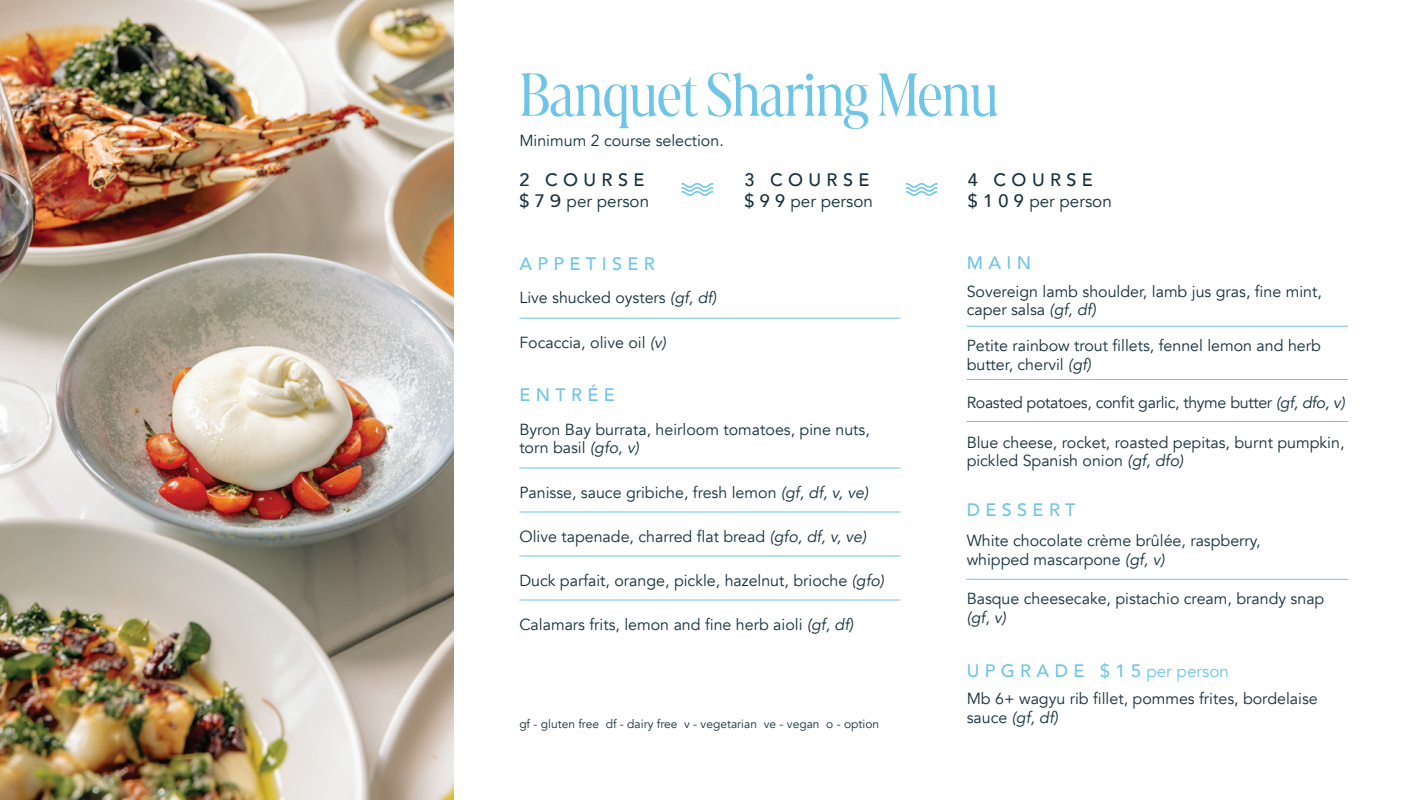
<style>
.page{position:relative;width:1420px;height:800px;background:#fff}
.page>*{position:absolute;margin:0;border:0;box-sizing:border-box;transform-origin:0 0}
.t1{font:300 64px "Marlide Display";letter-spacing:-.005em;color:#6ec5e7}
.t2{font:500 18px "Avenir";letter-spacing:.3em;color:#6ec5e7}
.t3{font:500 18px "Avenir";letter-spacing:.3em;color:#15303c}
.t4{font:17px "Avenir";color:#15303c}
.t5{font:16px/18px "Avenir";color:#15303c}
.t6{font:16px "Avenir";letter-spacing:-.02em;color:#15303c}
.t7{font:italic 16px "Avenir";color:#15303c}
.t8{font:12px "Avenir";color:#15303c}
.s1{font-weight:500;font-size:18px}
.s2{font-family:"Montserrat";font-weight:500;font-size:18px}
.s3{font-style:italic}
.s4{font-weight:400;font-size:17px}
</style>
<div class="page">
<img style="left:0;top:0;width:453px;height:800px">
<hr style="left:519px;top:318px;width:382px;height:1px;background:#6ec5e7">
<hr style="left:967px;top:326px;width:381px;height:1px;background:#6ec5e7">
<hr style="left:967px;top:379px;width:381px;height:1px;background:#6ec5e7">
<hr style="left:967px;top:421px;width:381px;height:1px;background:#6ec5e7">
<hr style="left:967px;top:579px;width:381px;height:1px;background:#6ec5e7">
<hr style="left:519px;top:468px;width:382px;height:1px;background:#6ec5e7">
<hr style="left:519px;top:512px;width:382px;height:1px;background:#6ec5e7">
<hr style="left:519px;top:556px;width:382px;height:1px;background:#6ec5e7">
<hr style="left:519px;top:600px;width:382px;height:1px;background:#6ec5e7">
<svg style="left:681px;top:183px;width:32px;height:13px"></svg>
<svg style="left:906px;top:183px;width:32px;height:13px"></svg>
<h1 class="t1" style="left:519px;top:48px;width:480px">Banquet Sharing Menu</h1>
<p class="t5" style="left:519px;top:132px;width:206px">Minimum 2 course selection.</p>
<p class="t3" style="left:519px;top:164px;width:127px">2 COURSE</p>
<p class="t4" style="left:519px;top:191px;width:131px"><span class="s1">$ 7</span> <span class="s2">9</span> per person</p>
<p class="t2" style="left:519px;top:249px;width:137px">APPETISER</p>
<p class="t5" style="left:519px;top:289px;width:199px">Live shucked oysters <span class="s3">(gf, df)</span></p>
<p class="t5" style="left:519px;top:334px;width:148px">Focaccia, olive oil <span class="s3">(v)</span></p>
<p class="t3" style="left:744px;top:164px;width:127px">3 COURSE</p>
<p class="t4" style="left:744px;top:191px;width:130px"><span class="s1">$ 9 9</span> per person</p>
<p class="t2" style="left:519px;top:379px;width:97px">ENTRÉE</p>
<p class="t5" style="left:519px;top:420px;width:352px">Byron Bay burrata, heirloom tomatoes, pine nuts, torn basil <span class="s3">(gfo, v)</span></p>
<p class="t5" style="left:519px;top:484px;width:350px">Panisse, sauce gribiche, fresh lemon <span class="s3">(gf, df, v, ve)</span></p>
<p class="t5" style="left:519px;top:528px;width:349px">Olive tapenade, charred flat bread <span class="s3">(gfo, df, v, ve)</span></p>
<p class="t5" style="left:519px;top:572px;width:366px">Duck parfait, orange, pickle, hazelnut, brioche <span class="s3">(gfo)</span></p>
<p class="t5" style="left:519px;top:616px;width:335px">Calamars frits, lemon and fine herb aioli <span class="s3">(gf, df)</span></p>
<p class="t8" style="left:519px;top:716px;width:361px">gf - gluten free df - dairy free v - vegetarian ve - vegan o - option</p>
<p class="t3" style="left:968px;top:164px;width:127px">4 COURSE</p>
<p class="t4" style="left:968px;top:191px;width:146px"><span class="s1">$ 1 0 9</span> per person</p>
<p class="t2" style="left:967px;top:248px;width:66px">MAIN</p>
<p class="t5" style="left:967px;top:283px;width:357px">Sovereign lamb shoulder, lamb jus gras, fine mint, caper salsa <span class="s3">(gf, df)</span></p>
<p class="t5" style="left:967px;top:336px;width:356px;line-height:19.2px">Petite rainbow trout fillets, fennel lemon and herb butter, chervil <span class="s3">(gf)</span></p>
<p class="t6" style="left:967px;top:393px;width:380px">Roasted potatoes, confit garlic, thyme butter <span class="s3">(gf, dfo, v)</span></p>
<p class="t5" style="left:967px;top:434px;width:379px">Blue cheese, rocket, roasted pepitas, burnt pumpkin, pickled Spanish onion <span class="s3">(gf, dfo)</span></p>
<p class="t2" style="left:967px;top:494px;width:110px">DESSERT</p>
<p class="t5" style="left:967px;top:531px;width:295px;line-height:19.2px">White chocolate crème brûlée, raspberry, whipped mascarpone <span class="s3">(gf, v)</span></p>
<p class="t5" style="left:967px;top:590px;width:359px">Basque cheesecake, pistachio cream, brandy snap</p>
<p class="t7" style="left:967px;top:608px;width:41px">(gf, v)</p>
<p class="t2" style="left:967px;top:656px;width:264px">UPGRADE $15<span class="s4">per person</span></p>
<p class="t5" style="left:967px;top:689px;width:353px;line-height:19.2px">Mb 6+ wagyu rib fillet, pommes frites, bordelaise sauce <span class="s3">(gf, df)</span></p>
</div>
